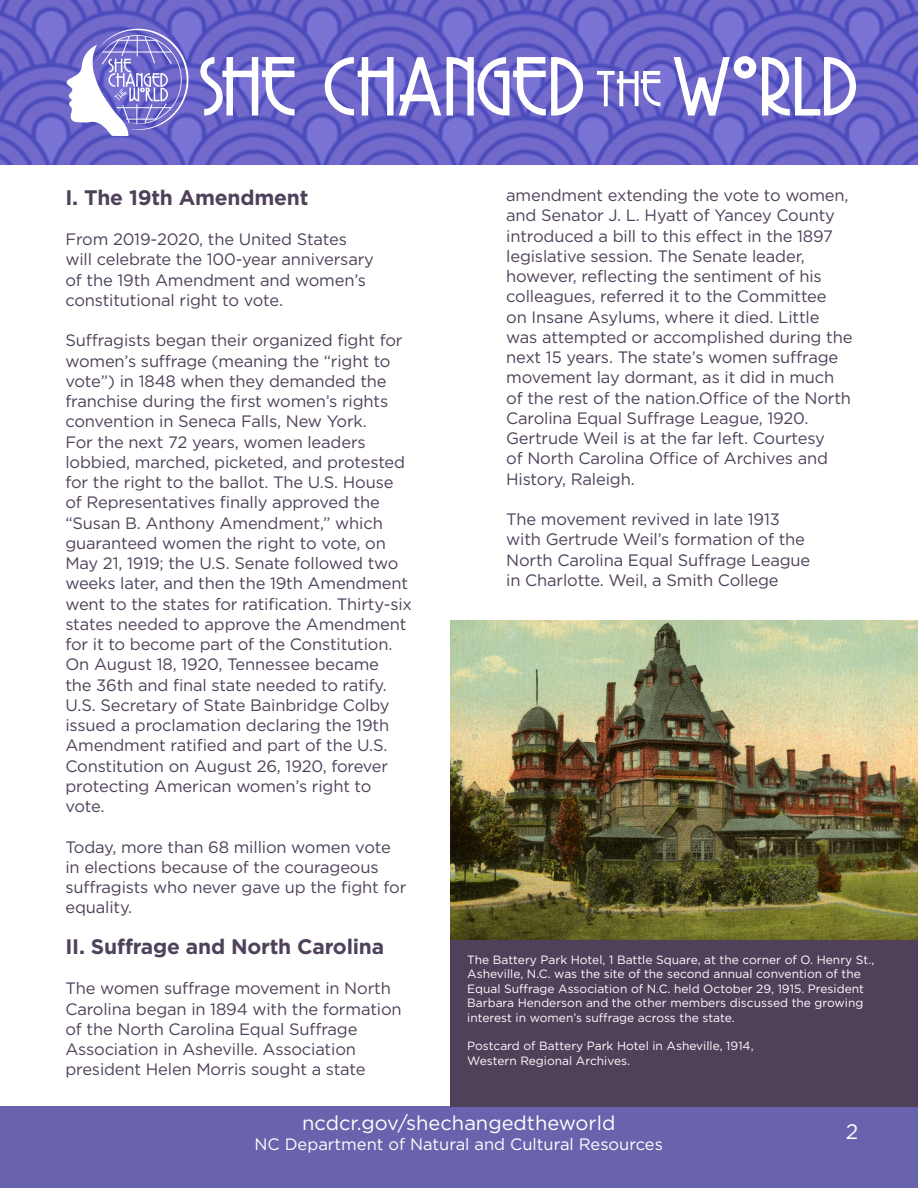
<style>
.page{position:relative;width:918px;height:1188px;background:#fff}
.page>*{position:absolute;margin:0;border:0;box-sizing:border-box;transform-origin:0 0}
.t1{font:700 21px "Gotham";letter-spacing:-.01em;color:#4f415a}
.t2{font:21px "Gotham";color:#fff}
.t3{font:20.1px "Gotham";color:#fff}
.t4{font:16.5px/20.2px "Gotham";letter-spacing:-.01em;color:#4f415a}
.t5{font:16.5px "Gotham";color:#fff}
.t6{font:12px/14.4px "Gotham";color:#fff}
</style>
<div class="page">
<img style="left:0;top:0;width:918px;height:165px">
<svg style="left:200px;top:56px;width:656px;height:60px"></svg>
<svg style="left:65px;top:29px;width:124px;height:107px"></svg>
<div style="left:0;top:1107px;width:918px;height:81px;background:#6863ac"></div>
<div style="left:450px;top:939px;width:468px;height:168px;background:#4f415a"></div>
<img style="left:450px;top:621px;width:468px;height:318px">
<p class="t1" style="left:65px;top:183px;width:245px">I. The 19th Amendment</p>
<p class="t4" style="left:65px;top:229px;width:310px">From 2019-2020, the United States will celebrate the 100-year anniversary of the 19th Amendment and women’s constitutional right to vote.</p>
<p class="t4" style="left:65px;top:330px;width:348px">Suffragists began their organized fight for women’s suffrage (meaning the “right to vote”) in 1848 when they demanded the franchise during the first women’s rights convention in Seneca Falls, New York.<br>For the next 72 years, women leaders lobbied, marched, picketed, and protested for the right to the ballot. The U.S. House of Representatives finally approved the “Susan B. Anthony Amendment,” which guaranteed women the right to vote, on May 21, 1919; the U.S. Senate followed two weeks later, and then the 19th Amendment went to the states for ratification. Thirty-six states needed to approve the Amendment for it to become part of the Constitution.<br>On August 18, 1920, Tennessee became<br>the 36th and final state needed to ratify.<br>U.S. Secretary of State Bainbridge Colby issued a proclamation declaring the 19th Amendment ratified and part of the U.S.<br>Constitution on August 26, 1920, forever protecting American women’s right to vote.</p>
<p class="t4" style="left:65px;top:836px;width:343px">Today, more than 68 million women vote in elections because of the courageous suffragists who never gave up the fight for equality.</p>
<p class="t1" style="left:65px;top:933px;width:320px">II. Suffrage and North Carolina</p>
<p class="t4" style="left:65px;top:978px;width:338px">The women suffrage movement in North Carolina began in 1894 with the formation of the North Carolina Equal Suffrage Association in Asheville. Association president Helen Morris sought a state</p>
<p class="t4" style="left:506px;top:185px;width:348px">amendment extending the vote to women, and Senator J. L. Hyatt of Yancey County introduced a bill to this effect in the 1897 legislative session. The Senate leader, however, reflecting the sentiment of his colleagues, referred it to the Committee<br>on Insane Asylums, where it died. Little was attempted or accomplished during the next 15 years. The state’s women suffrage movement lay dormant, as it did in much of the rest of the nation.Office of the North Carolina Equal Suffrage League, 1920.<br>Gertrude Weil is at the far left. Courtesy<br>of North Carolina Office of Archives and History, Raleigh.</p>
<p class="t4" style="left:506px;top:509px;width:306px">The movement revived in late 1913 with Gertrude Weil’s formation of the North Carolina Equal Suffrage League in Charlotte. Weil, a Smith College</p>
<p class="t6" style="left:467px;top:952px;width:409px">The Battery Park Hotel, 1 Battle Square, at the corner of O. Henry St., Asheville, N.C. was the site of the second annual convention of the Equal Suffrage Association of N.C. held October 29, 1915. President Barbara Henderson and the other members discussed the growing interest in women’s suffrage across the state.</p>
<p class="t6" style="left:467px;top:1039px;width:288px">Postcard of Battery Park Hotel in Asheville, 1914,<br>Western Regional Archives.</p>
<p class="t3" style="left:302px;top:1110px;width:315px">ncdcr.gov/shechangedtheworld</p>
<p class="t5" style="left:255px;top:1133px;width:410px">NC Department of Natural and Cultural Resources</p>
<p class="t2" style="left:846px;top:1118px;width:14px">2</p>
</div>
